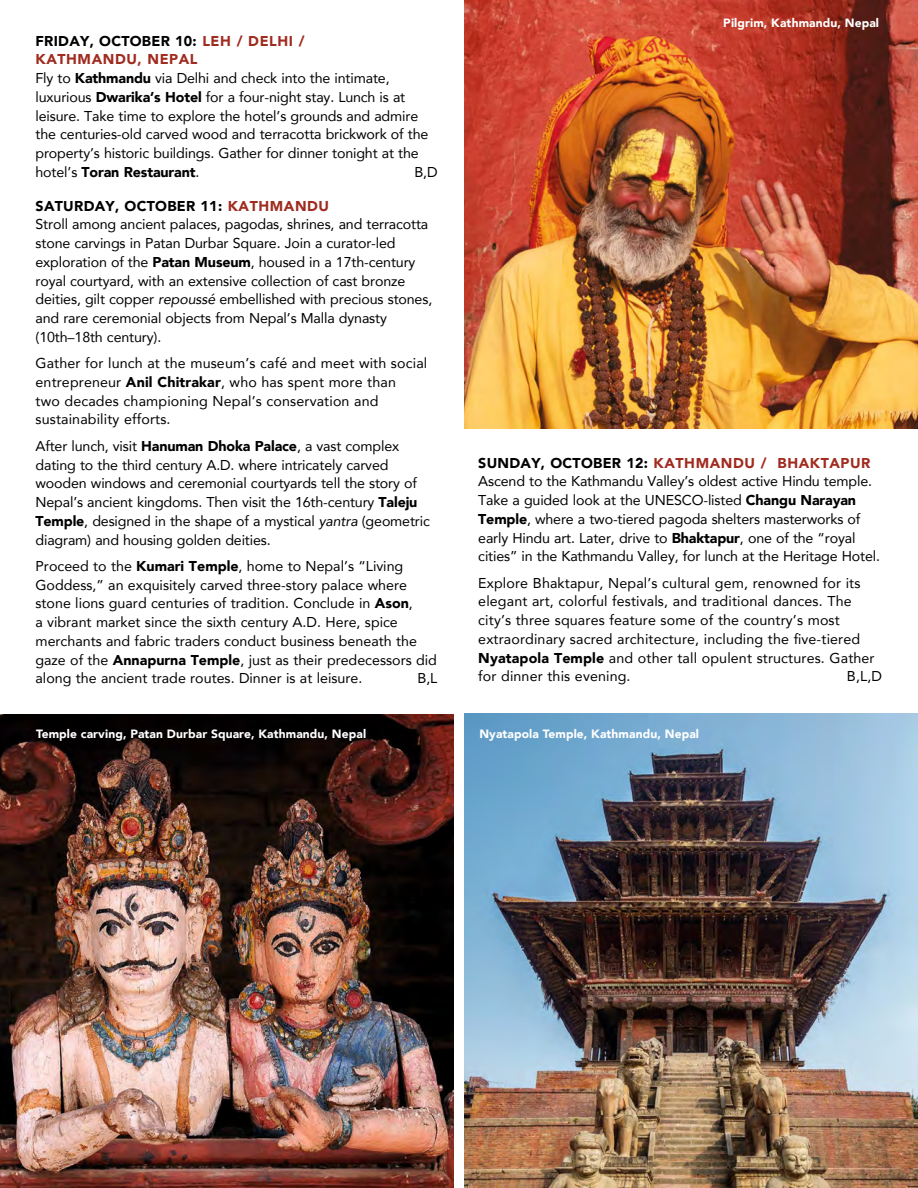
<style>
.page{position:relative;width:918px;height:1188px;background:#fff}
.page>*{position:absolute;margin:0;border:0;box-sizing:border-box;transform-origin:0 0}
.t1{font:14.25px/18.8px "Avenir";letter-spacing:-.01em;color:#000}
.t2{font:14.25px/18.8px "Avenir";letter-spacing:.01em;color:#000}
.t3{font:900 12px "Avenir";letter-spacing:.01em;color:#fff}
.s1{font-weight:900}
.s2{font-weight:900;color:#a02b1f}
.s3{font-style:italic}
</style>
<div class="page">
<img style="left:0;top:714px;width:453px;height:474px">
<div style="left:35px;top:722px;width:346px;height:27px;background:#000"></div>
<img style="left:465px;top:0;width:453px;height:428px">
<img style="left:465px;top:714px;width:452px;height:474px">
<hr style="left:917px;top:681px;width:1px;height:507px;background:#fce1d1">
<p class="t1" style="left:36px;top:31px;width:394px"><span class="s1">FRIDAY, OCTOBER 10:</span> <span class="s2">LEH / DELHI /<br>KATHMANDU, NEPAL<br></span>Fly to <span class="s1">Kathmandu</span> via Delhi and check into the intimate, luxurious <span class="s1">Dwarika’s Hotel</span> for a four-night stay. Lunch is at leisure. Take time to explore the hotel’s grounds and admire the centuries-old carved wood and terracotta brickwork of the property’s historic buildings. Gather for dinner tonight at the hotel’s <span class="s1">Toran Restaurant</span>.</p>
<p class="t1" style="left:414px;top:162px;width:25px">B,D</p>
<p class="t1" style="left:36px;top:196px;width:398px"><span class="s1">SATURDAY, OCTOBER 11:</span> <span class="s2">KATHMANDU<br></span>Stroll among ancient palaces, pagodas, shrines, and terracotta stone carvings in Patan Durbar Square. Join a curator-led exploration of the <span class="s1">Patan Museum</span>, housed in a 17th-century royal courtyard, with an extensive collection of cast bronze deities, gilt copper <span class="s3">repoussé</span> embellished with precious stones, and rare ceremonial objects from Nepal’s Malla dynasty (10th–18th century).</p>
<p class="t2" style="left:36px;top:354px;width:393px">Gather for lunch at the museum’s café and meet with social entrepreneur <span class="s1">Anil Chitrakar</span>, who has spent more than<br>two decades championing Nepal’s conservation and sustainability efforts.</p>
<p class="t1" style="left:36px;top:436px;width:396px">After lunch, visit <span class="s1">Hanuman Dhoka Palace</span>, a vast complex dating to the third century A.D. where intricately carved wooden windows and ceremonial courtyards tell the story of Nepal’s ancient kingdoms. Then visit the 16th-century <span class="s1">Taleju Temple</span>, designed in the shape of a mystical <span class="s3">yantra</span> (geometric diagram) and housing golden deities.</p>
<p class="t1" style="left:36px;top:556px;width:403px">Proceed to the <span class="s1">Kumari Temple</span>, home to Nepal’s “Living Goddess,” an exquisitely carved three-story palace where stone lions guard centuries of tradition. Conclude in <span class="s1">Ason</span>,<br>a vibrant market since the sixth century A.D. Here, spice merchants and fabric traders conduct business beneath the gaze of the <span class="s1">Annapurna Temple</span>, just as their predecessors did along the ancient trade routes. Dinner is at leisure.</p>
<p class="t1" style="left:418px;top:669px;width:21px">B,L</p>
<p class="t3" style="left:36px;top:724px;width:332px">Temple carving, Patan Durbar Square, Kathmandu, Nepal</p>
<p class="t3" style="left:723px;top:12px;width:157px">Pilgrim, Kathmandu, Nepal</p>
<p class="t1" style="left:478px;top:453px;width:403px"><span class="s1">SUNDAY, OCTOBER 12:</span> <span class="s2">KATHMANDU / BHAKTAPUR </span>Ascend to the Kathmandu Valley’s oldest active Hindu temple.<br>Take a guided look at the UNESCO-listed <span class="s1">Changu Narayan Temple</span>, where a two-tiered pagoda shelters masterworks of early Hindu art. Later, drive to <span class="s1">Bhaktapur</span>, one of the “royal cities” in the Kathmandu Valley, for lunch at the Heritage Hotel.</p>
<p class="t2" style="left:478px;top:573px;width:398px">Explore Bhaktapur, Nepal’s cultural gem, renowned for its elegant art, colorful festivals, and traditional dances. The city’s three squares feature some of the country’s most extraordinary sacred architecture, including the five-tiered <span class="s1">Nyatapola Temple</span> and other tall opulent structures. Gather for dinner this evening.</p>
<p class="t1" style="left:847px;top:667px;width:37px">B,L,D</p>
<p class="t3" style="left:479px;top:723px;width:221px">Nyatapola Temple, Kathmandu, Nepal</p>
</div>
